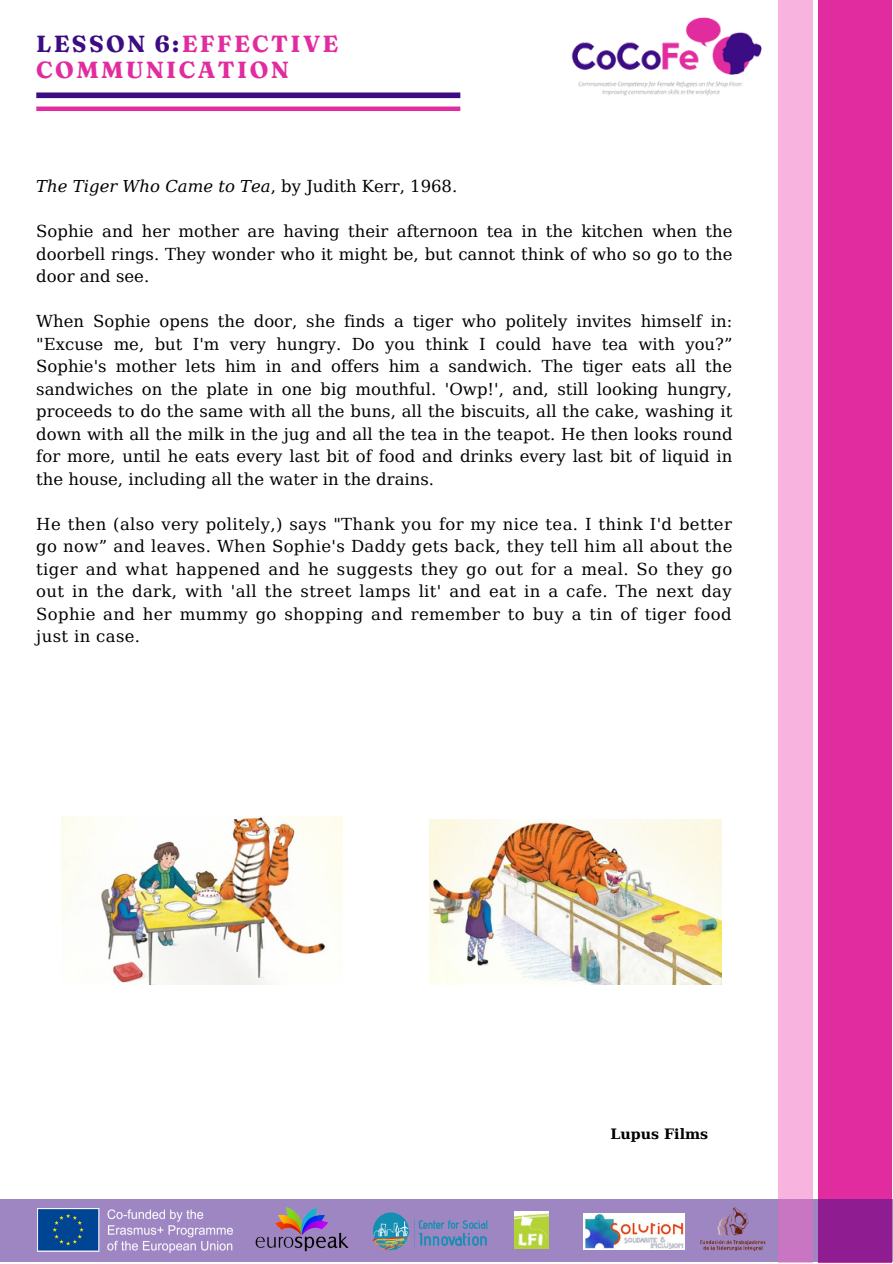
<style>
.page{position:relative;width:893px;height:1264px;background:#fff}
.page>*{position:absolute;margin:0;border:0;box-sizing:border-box;transform-origin:0 0}
.t1{font:700 23.25px/25px "Fraunces 9 pt";letter-spacing:.1em;color:#e12c9f}
.t2{font:16.5px/22.5px "DejaVu Serif";color:#000;text-align:justify}
.t3{font:italic 16.5px "DejaVu Serif";color:#000}
.t4{font:700 14.25px "DejaVu Serif";color:#000}
.s1{color:#3c0c84}
.s2{font-style:normal}
</style>
<div class="page">
<img style="left:61px;top:816px;width:281px;height:168px">
<img style="left:429px;top:819px;width:292px;height:165px">
<img style="left:571px;top:17px;width:191px;height:79px">
<div style="left:36px;top:92px;width:424px;height:6px;background:#3c0c84"></div>
<div style="left:36px;top:106px;width:424px;height:5px;background:#e12c9f"></div>
<div style="left:818px;top:0;width:73px;height:1262px;background:#e12c9f"></div>
<svg style="left:0;top:1198px;width:892px;height:63px;background:#9f78bb"></svg>
<div style="left:777px;top:0;width:35px;height:1262px;background:#f9b3df"></div>
<img style="left:38px;top:1208px;width:194px;height:44px">
<img style="left:697px;top:1205px;width:71px;height:47px">
<img style="left:360px;top:1208px;width:138px;height:44px">
<img style="left:254px;top:1205px;width:94px;height:47px">
<img style="left:514px;top:1211px;width:34px;height:37px">
<img style="left:583px;top:1213px;width:101px;height:36px">
<h1 class="t1" style="left:36px;top:31px;width:303px"><span class="s1">LESSON 6:</span>EFFECTIVE<br>COMMUNICATION</h1>
<p class="t3" style="left:36px;top:177px;width:422px">The Tiger Who Came to Tea<span class="s2">, by Judith Kerr, 1968.</span></p>
<p class="t2" style="left:36px;top:220px;width:697px">Sophie and her mother are having their afternoon tea in the kitchen when the doorbell rings. They wonder who it might be, but cannot think of who so go to the door and see.</p>
<p class="t2" style="left:36px;top:310px;width:698px">When Sophie opens the door, she finds a tiger who politely invites himself in: "Excuse me, but I'm very hungry. Do you think I could have tea with you?” Sophie's mother lets him in and offers him a sandwich. The tiger eats all the sandwiches on the plate in one big mouthful. 'Owp!', and, still looking hungry, proceeds to do the same with all the buns, all the biscuits, all the cake, washing it down with all the milk in the jug and all the tea in the teapot. He then looks round for more, until he eats every last bit of food and drinks every last bit of liquid in the house, including all the water in the drains.</p>
<p class="t2" style="left:36px;top:512px;width:697px">He then (also very politely,) says "Thank you for my nice tea. I think I'd better go now” and leaves. When Sophie's Daddy gets back, they tell him all about the tiger and what happened and he suggests they go out for a meal. So they go out in the dark, with 'all the street lamps lit' and eat in a cafe. The next day Sophie and her mummy go shopping and remember to buy a tin of tiger food just in case.</p>
<p class="t4" style="left:610px;top:1125px;width:99px">Lupus Films</p>
</div>
